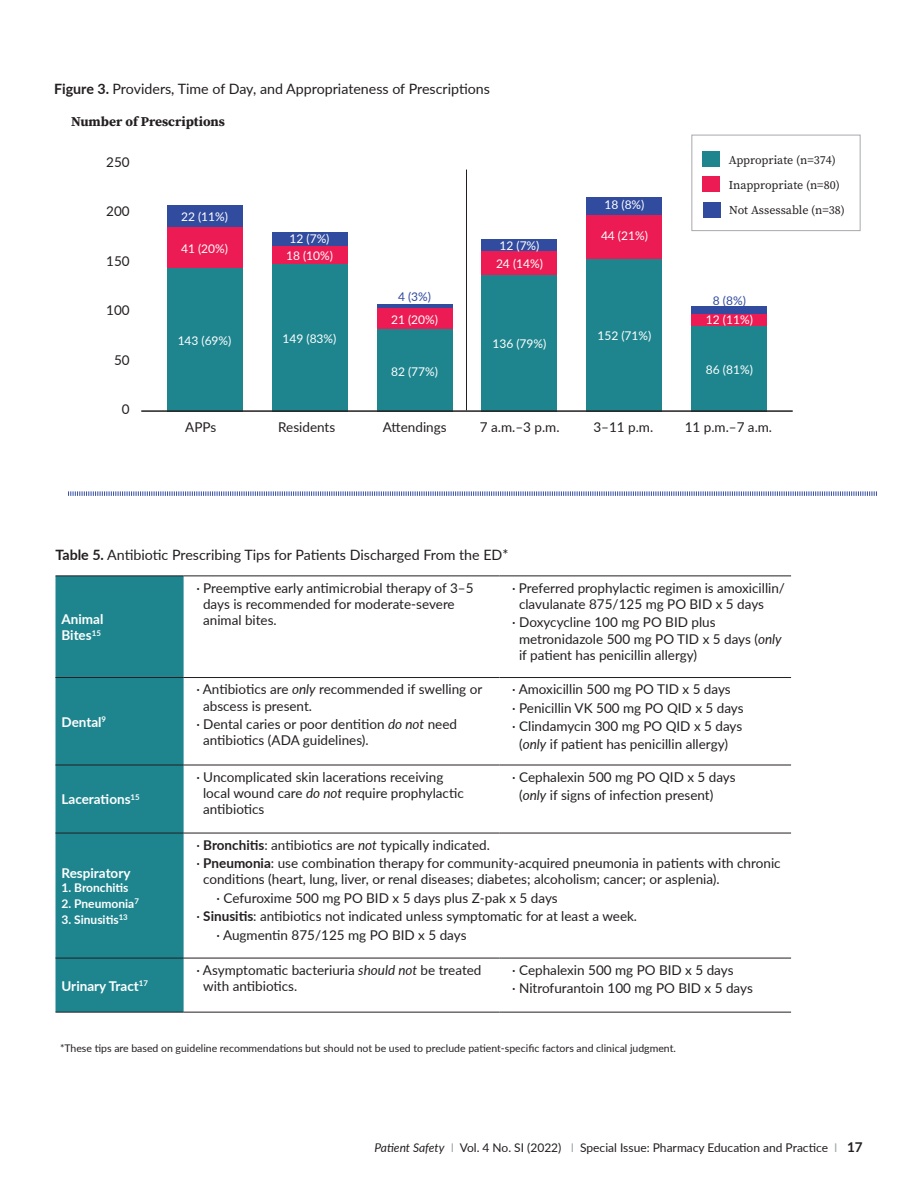
<style>
.page{position:relative;width:918px;height:1188px;background:#fff}
.page>*{position:absolute;margin:0;border:0;box-sizing:border-box;transform-origin:0 0}
.t1{font:14.25px "Lato";color:#231f20}
.t2{font:13.5px/16.2px "Lato";color:#231f20}
.t3{font:700 13.5px/16.2px "Lato";color:#fff}
.t4{font:700 13.5px "Source Serif Pro";color:#231f20}
.t5{font:12px "Lato";color:#fff}
.t6{font:12px "Lato";color:#231f20}
.t7{font:12px "Source Serif Pro";color:#231f20}
.t8{font:700 12px "Lato";color:#fff}
.t9{font:12px "Lato";color:#314b9f}
.Figure_Table__Notes{font:10.5px "Lato";color:#231f20}
.s1{font-weight:700}
.s2{font-style:italic}
.s3{color:#a2a9ac}
.s4{font-weight:700;font-size:13.5px}
</style>
<div class="page">
<div style="left:167px;top:205px;width:75px;height:22px;background:#314b9f"></div>
<div style="left:167px;top:227px;width:75px;height:41px;background:#ed1b53"></div>
<div style="left:167px;top:268px;width:75px;height:144px;background:#1e858f"></div>
<div style="left:272px;top:232px;width:75px;height:14px;background:#314b9f"></div>
<div style="left:272px;top:246px;width:75px;height:18px;background:#ed1b53"></div>
<div style="left:272px;top:264px;width:75px;height:148px;background:#1e858f"></div>
<hr style="left:377px;top:304px;width:75px;height:4px;background:#314b9f">
<div style="left:377px;top:308px;width:75px;height:22px;background:#ed1b53"></div>
<div style="left:377px;top:330px;width:75px;height:82px;background:#1e858f"></div>
<div style="left:482px;top:239px;width:75px;height:12px;background:#314b9f"></div>
<div style="left:482px;top:251px;width:75px;height:24px;background:#ed1b53"></div>
<div style="left:482px;top:275px;width:75px;height:137px;background:#1e858f"></div>
<div style="left:587px;top:197px;width:75px;height:18px;background:#314b9f"></div>
<div style="left:587px;top:215px;width:75px;height:44px;background:#ed1b53"></div>
<div style="left:587px;top:259px;width:75px;height:153px;background:#1e858f"></div>
<div style="left:692px;top:306px;width:75px;height:8px;background:#314b9f"></div>
<div style="left:692px;top:314px;width:75px;height:12px;background:#ed1b53"></div>
<div style="left:692px;top:326px;width:75px;height:86px;background:#1e858f"></div>
<div style="left:692px;top:135px;width:168px;height:96px;background:#fff;border:1px solid #a8a9ad"></div>
<div style="left:702px;top:152px;width:18px;height:15px;background:#1e858f"></div>
<div style="left:702px;top:177px;width:18px;height:15px;background:#ed1b53"></div>
<div style="left:703px;top:202px;width:18px;height:15px;background:#314b9f"></div>
<hr style="left:141px;top:410px;width:652px;height:2px;background:#231f20">
<div style="left:56px;top:577px;width:128px;height:435px;background:#1e858f"></div>
<hr style="left:184px;top:765px;width:316px;height:1px;background:#231f20">
<hr style="left:500px;top:765px;width:291px;height:1px;background:#231f20">
<hr style="left:184px;top:833px;width:316px;height:1px;background:#231f20">
<hr style="left:500px;top:833px;width:291px;height:1px;background:#231f20">
<hr style="left:184px;top:677px;width:316px;height:1px;background:#231f20">
<hr style="left:500px;top:677px;width:291px;height:1px;background:#231f20">
<hr style="left:184px;top:958px;width:316px;height:1px;background:#231f20">
<hr style="left:500px;top:958px;width:291px;height:1px;background:#231f20">
<hr style="left:184px;top:1012px;width:316px;height:1px;background:#231f20">
<hr style="left:500px;top:1012px;width:291px;height:1px;background:#231f20">
<hr style="left:184px;top:576px;width:316px;height:1px;background:#231f20">
<hr style="left:500px;top:576px;width:291px;height:1px;background:#231f20">
<hr style="left:56px;top:576px;width:128px;height:1px;background:#231f20">
<hr style="left:56px;top:677px;width:128px;height:1px;background:#231f20">
<hr style="left:56px;top:765px;width:128px;height:1px;background:#231f20">
<hr style="left:56px;top:833px;width:128px;height:1px;background:#231f20">
<hr style="left:56px;top:958px;width:128px;height:1px;background:#231f20">
<hr style="left:56px;top:1012px;width:128px;height:1px;background:#231f20">
<svg style="left:68px;top:491px;width:809px;height:5px"></svg>
<hr style="left:466px;top:170px;width:1px;height:240px;background:#231f20">
<p class="t1" style="left:54px;top:79px;width:437px"><span class="s1">Figure 3.</span> Providers, Time of Day, and Appropriateness of Prescriptions</p>
<p class="t4" style="left:71px;top:112px;width:156px">Number of Prescriptions</p>
<p class="t2" style="left:106px;top:153px;width:25px">250</p>
<p class="t2" style="left:106px;top:203px;width:25px">200</p>
<p class="t2" style="left:106px;top:252px;width:25px">150</p>
<p class="t2" style="left:106px;top:302px;width:25px">100</p>
<p class="t2" style="left:114px;top:351px;width:17px">50</p>
<p class="t2" style="left:122px;top:401px;width:9px">0</p>
<p class="t5" style="left:181px;top:208px;width:48px">22 (11%)</p>
<p class="t5" style="left:181px;top:240px;width:48px">41 (20%)</p>
<p class="t5" style="left:178px;top:332px;width:55px">143 (69%)</p>
<p class="t5" style="left:290px;top:230px;width:41px">12 (7%)</p>
<p class="t5" style="left:286px;top:247px;width:48px">18 (10%)</p>
<p class="t5" style="left:283px;top:330px;width:55px">149 (83%)</p>
<p class="t9" style="left:398px;top:288px;width:35px">4 (3%)</p>
<p class="t5" style="left:391px;top:311px;width:48px">21 (20%)</p>
<p class="t5" style="left:391px;top:363px;width:48px">82 (77%)</p>
<p class="t5" style="left:500px;top:237px;width:41px">12 (7%)</p>
<p class="t5" style="left:496px;top:255px;width:48px">24 (14%)</p>
<p class="t5" style="left:493px;top:335px;width:55px">136 (79%)</p>
<p class="t5" style="left:604px;top:196px;width:41px">18 (8%)</p>
<p class="t5" style="left:601px;top:228px;width:48px">44 (21%)</p>
<p class="t5" style="left:598px;top:327px;width:55px">152 (71%)</p>
<p class="t7" style="left:729px;top:152px;width:109px">Appropriate (n=374)</p>
<p class="t7" style="left:729px;top:177px;width:112px">Inappropriate (n=80)</p>
<p class="t7" style="left:729px;top:202px;width:117px">Not Assessable (n=38)</p>
<p class="t9" style="left:713px;top:292px;width:35px">8 (8%)</p>
<p class="t5" style="left:706px;top:311px;width:48px">12 (11%)</p>
<p class="t5" style="left:706px;top:361px;width:48px">86 (81%)</p>
<p class="t2" style="left:185px;top:418px;width:33px">APPs</p>
<p class="t2" style="left:278px;top:418px;width:59px">Residents</p>
<p class="t2" style="left:383px;top:418px;width:65px">Attendings</p>
<p class="t2" style="left:480px;top:418px;width:81px">7 a.m.–3 p.m.</p>
<p class="t2" style="left:593px;top:418px;width:61px">3–11 p.m.</p>
<p class="t2" style="left:685px;top:418px;width:89px">11 p.m.–7 a.m.</p>
<p class="t1" style="left:56px;top:545px;width:455px"><span class="s1">Table 5.</span> Antibiotic Prescribing Tips for Patients Discharged From the ED*</p>
<p class="t3" style="left:62px;top:610px;width:43px">Animal<br>Bites<sup>15</sup></p>
<p class="t3" style="left:62px;top:713px;width:46px">Dental<sup>9</sup></p>
<p class="t3" style="left:62px;top:791px;width:80px">Lacerations<sup>15</sup></p>
<p class="t3" style="left:62px;top:864px;width:71px">Respiratory</p>
<p class="t8" style="left:62px;top:879px;width:69px">1. Bronchitis</p>
<p class="t8" style="left:62px;top:895px;width:79px">2. Pneumonia<sup>7</sup></p>
<p class="t8" style="left:62px;top:911px;width:68px">3. Sinusitis<sup>13</sup></p>
<p class="t3" style="left:62px;top:977px;width:88px">Urinary Tract<sup>17</sup></p>
<p class="t2" style="left:203px;top:579px;width:272px;text-indent:-7px">· Preemptive early antimicrobial therapy of 3–5 days is recommended for moderate-severe animal bites.</p>
<p class="t2" style="left:519px;top:579px;width:268px;text-indent:-7px">· Preferred prophylactic regimen is amoxicillin/ clavulanate 875/125 mg PO BID x 5 days</p>
<p class="t2" style="left:519px;top:614px;width:264px;text-indent:-7px">· Doxycycline 100 mg PO BID plus metronidazole 500 mg PO TID x 5 days (<span class="s2">only </span>if patient has penicillin allergy)</p>
<p class="t2" style="left:203px;top:681px;width:281px;text-indent:-7px">· Antibiotics are <span class="s2">only</span> recommended if swelling or abscess is present.</p>
<p class="t2" style="left:203px;top:715px;width:255px;text-indent:-7px">· Dental caries or poor dentition <span class="s2">do not</span> need antibiotics (ADA guidelines).</p>
<p class="t2" style="left:512px;top:681px;width:220px">· Amoxicillin 500 mg PO TID x 5 days</p>
<p class="t2" style="left:512px;top:699px;width:233px">· Penicillin VK 500 mg PO QID x 5 days</p>
<p class="t2" style="left:512px;top:718px;width:232px">· Clindamycin 300 mg PO QID x 5 days</p>
<p class="t2" style="left:519px;top:736px;width:210px">(<span class="s2">only</span> if patient has penicillin allergy)</p>
<p class="t2" style="left:203px;top:768px;width:262px;text-indent:-7px">· Uncomplicated skin lacerations receiving local wound care <span class="s2">do not</span> require prophylactic antibiotics</p>
<p class="t2" style="left:512px;top:768px;width:225px">· Cephalexin 500 mg PO QID x 5 days</p>
<p class="t2" style="left:519px;top:787px;width:196px">(<span class="s2">only</span> if signs of infection present)</p>
<p class="t2" style="left:196px;top:836px;width:295px">· <span class="s1">Bronchitis</span>: antibiotics are <span class="s2">not</span> typically indicated.</p>
<p class="t2" style="left:203px;top:855px;width:579px;text-indent:-7px">· <span class="s1">Pneumonia</span>: use combination therapy for community-acquired pneumonia in patients with chronic conditions (heart, lung, liver, or renal diseases; diabetes; alcoholism; cancer; or asplenia).</p>
<p class="t2" style="left:217px;top:889px;width:343px">· Cefuroxime 500 mg PO BID x 5 days plus Z-pak x 5 days</p>
<p class="t2" style="left:196px;top:908px;width:442px">· <span class="s1">Sinusitis</span>: antibiotics not indicated unless symptomatic for at least a week.</p>
<p class="t2" style="left:217px;top:926px;width:251px">· Augmentin 875/125 mg PO BID x 5 days</p>
<p class="t2" style="left:203px;top:961px;width:280px;text-indent:-7px">· Asymptomatic bacteriuria <span class="s2">should not</span> be treated with antibiotics.</p>
<p class="t2" style="left:512px;top:961px;width:223px">· Cephalexin 500 mg PO BID x 5 days</p>
<p class="t2" style="left:512px;top:980px;width:242px">· Nitrofurantoin 100 mg PO BID x 5 days</p>
<p class="Figure_Table__Notes" style="left:60px;top:1041px;width:617px">*These tips are based on guideline recommendations but should not be used to preclude patient-specific factors and clinical judgment.</p>
<p class="t6" style="left:375px;top:1140px;width:490px"><span class="s2">Patient Safety</span> <span class="s3">I</span> Vol. 4 No. SI (2022) <span class="s3">I</span> Special Issue: Pharmacy Education and Practice <span class="s3">I</span> <span class="s4">17</span></p>
</div>
